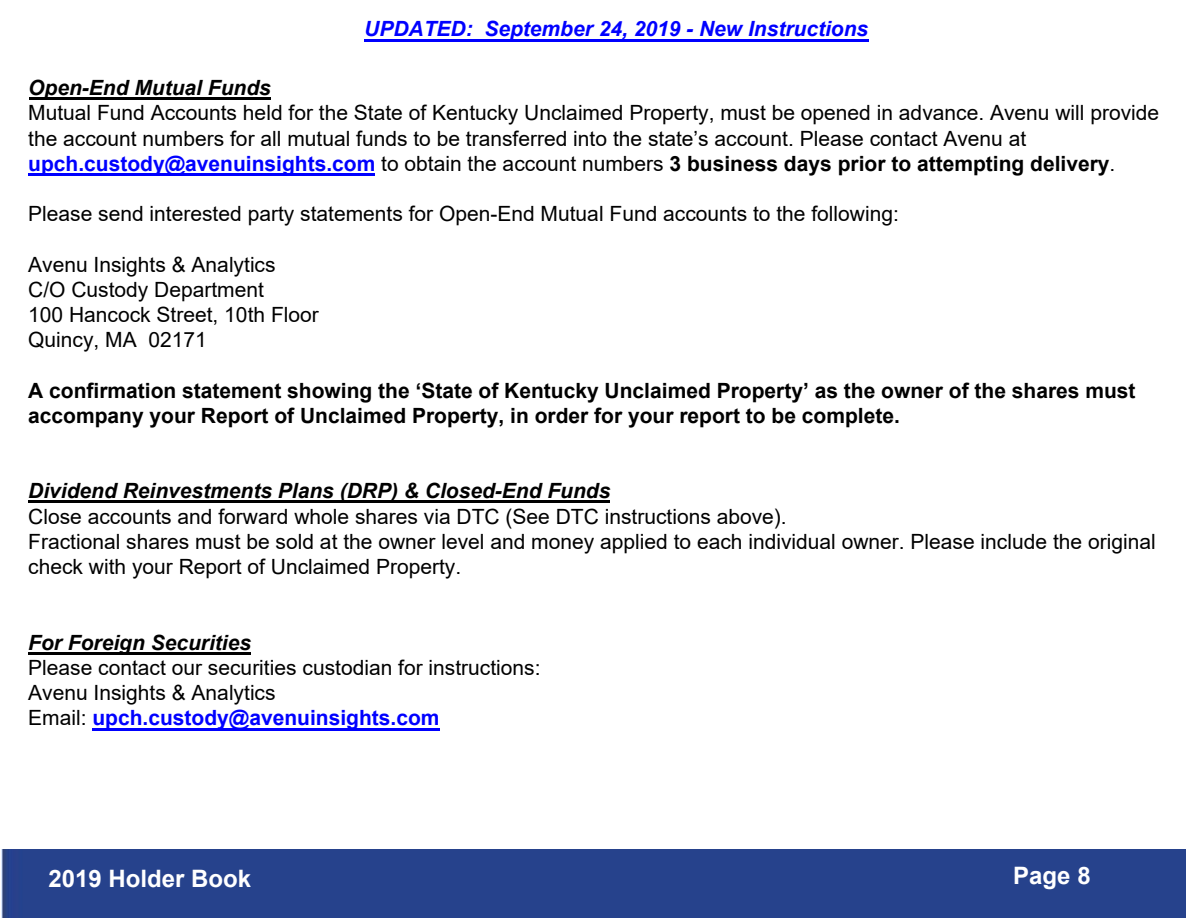
<style>
.page{position:relative;width:1188px;height:918px;background:#fff}
.page>*{position:absolute;margin:0;border:0;box-sizing:border-box;transform-origin:0 0}
.t1{font:700 24px "Arial";color:#fff}
.t2{font:21px/25.2px "Arial";color:#000}
.t3{font:700 21px/25.2px "Arial";color:#000}
.t4{font:italic 700 21px "Arial";color:#000}
.t5{font:italic 700 21px "Arial";color:#00f}
.s1{font-weight:700;color:#00f}
.s2{font-weight:700}
</style>
<div class="page">
<div style="left:1px;top:850px;width:1184px;height:68px;background:#26428c"></div>
<hr style="left:364px;top:39px;width:504px;height:2px;background:#00f">
<hr style="left:92px;top:728px;width:348px;height:2px;background:#00f">
<hr style="left:29px;top:652px;width:222px;height:2px;background:#000">
<hr style="left:29px;top:501px;width:581px;height:2px;background:#000">
<hr style="left:29px;top:173px;width:346px;height:2px;background:#00f">
<hr style="left:29px;top:98px;width:241px;height:2px;background:#000">
<p class="t5" style="left:364px;top:15px;width:506px">UPDATED: September 24, 2019 - New Instructions</p>
<p class="t4" style="left:28px;top:74px;width:244px">Open-End Mutual Funds</p>
<p class="t2" style="left:28px;top:100px;width:1133px">Mutual Fund Accounts held for the State of Kentucky Unclaimed Property, must be opened in advance. Avenu will provide the account numbers for all mutual funds to be transferred into the state’s account. Please contact Avenu at <span class="s1">upch.custody@avenuinsights.com</span> to obtain the account numbers <span class="s2">3 business days prior to attempting delivery</span>.</p>
<p class="t2" style="left:28px;top:201px;width:872px">Please send interested party statements for Open-End Mutual Fund accounts to the following:</p>
<p class="t2" style="left:28px;top:252px;width:292px">Avenu Insights &amp; Analytics<br>C/O Custody Department<br>100 Hancock Street, 10th Floor<br>Quincy, MA 02171</p>
<p class="t3" style="left:28px;top:378px;width:1109px">A confirmation statement showing the ‘State of Kentucky Unclaimed Property’ as the owner of the shares must accompany your Report of Unclaimed Property, in order for your report to be complete.</p>
<p class="t4" style="left:28px;top:477px;width:584px">Dividend Reinvestments Plans (DRP) &amp; Closed-End Funds</p>
<p class="t2" style="left:28px;top:504px;width:1129px">Close accounts and forward whole shares via DTC (See DTC instructions above).<br>Fractional shares must be sold at the owner level and money applied to each individual owner. Please include the original check with your Report of Unclaimed Property.</p>
<p class="t4" style="left:28px;top:628px;width:224px">For Foreign Securities</p>
<p class="t2" style="left:28px;top:655px;width:514px">Please contact our securities custodian for instructions:<br>Avenu Insights &amp; Analytics<br>Email: <span class="s1">upch.custody@avenuinsights.com</span></p>
<p class="t1" style="left:48px;top:862px;width:204px">2019 Holder Book</p>
<p class="t1" style="left:1013px;top:858px;width:79px">Page 8</p>
</div>
